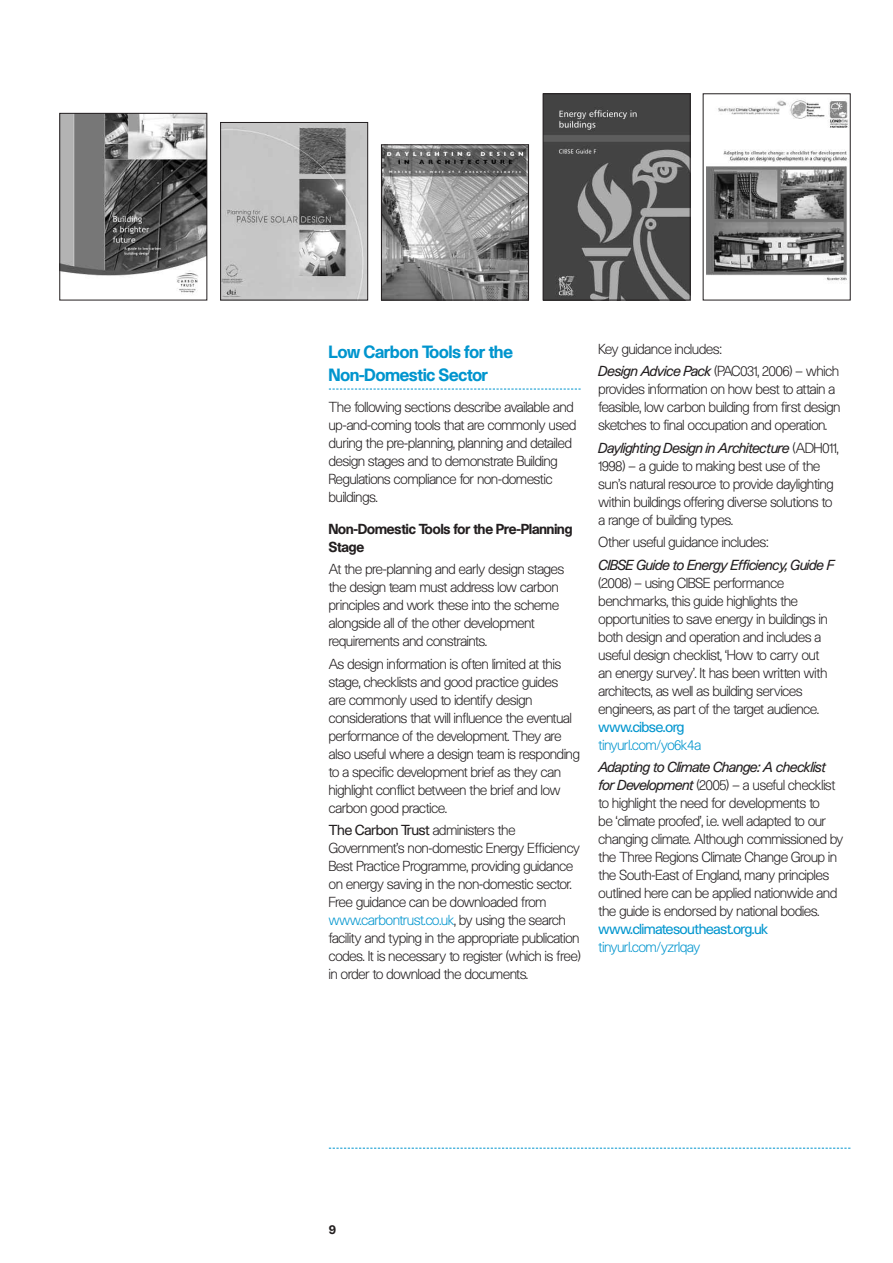
<style>
.page{position:relative;width:893px;height:1263px;background:#fff}
.page>*{position:absolute;margin:0;border:0;box-sizing:border-box;transform-origin:0 0}
.t1{font:500 16.5px/22.5px "Unica SH";color:#0095ce}
.t2{font:300 13.5px/18px "Unica SH";color:#231f20}
.t3{font:500 13.5px/18px "Unica SH";color:#231f20}
.t4{font:13.5px "Unica SH";color:#0095ce}
.t5{font:300 13.5px "Unica SH";color:#0095ce}
.t6{font:italic 13.5px "Unica SH";color:#231f20}
.t7{font:500 12px "Unica SB";color:#231f20}
.s1{font-weight:400}
.s2{color:#0095ce}
.s3{font-weight:400;font-style:italic}
</style>
<div class="page">
<svg style="left:329px;top:389px;width:252px;height:1px"></svg>
<svg style="left:329px;top:1148px;width:521px;height:1px"></svg>
<img style="left:62px;top:115px;width:143px;height:179px">
<div style="left:60px;top:113px;width:147px;height:187px;border:1px solid #231f20"></div>
<img style="left:222px;top:124px;width:144px;height:174px">
<div style="left:220px;top:122px;width:148px;height:178px;border:1px solid #231f20"></div>
<img style="left:383px;top:147px;width:144px;height:151px">
<div style="left:381px;top:145px;width:148px;height:155px;border:1px solid #231f20"></div>
<img style="left:706px;top:99px;width:142px;height:182px">
<img style="left:545px;top:96px;width:143px;height:202px">
<div style="left:543px;top:94px;width:147px;height:206px;border:1px solid #231f20"></div>
<p class="t1" style="left:329px;top:341px;width:186px">Low Carbon Tools for the<br>Non-Domestic Sector</p>
<p class="t2" style="left:329px;top:399px;width:249px">The following sections describe available and up-and-coming tools that are commonly used during the pre-planning, planning and detailed design stages and to demonstrate Building Regulations compliance for non-domestic buildings.</p>
<p class="t3" style="left:329px;top:520px;width:245px">Non-Domestic Tools for the Pre-Planning<br>Stage</p>
<p class="t2" style="left:329px;top:561px;width:237px">At the pre-planning and early design stages the design team must address low carbon principles and work these into the scheme alongside all of the other development requirements and constraints.</p>
<p class="t2" style="left:329px;top:655px;width:252px">As design information is often limited at this stage, checklists and good practice guides<br>are commonly used to identify design considerations that will influence the eventual performance of the development. They are also useful where a design team is responding to a specific development brief as they can highlight conflict between the brief and low carbon good practice.</p>
<p class="t2" style="left:329px;top:822px;width:253px"><span class="s1">The Carbon Trust</span> administers the Government’s non-domestic Energy Efficiency Best Practice Programme, providing guidance on energy saving in the non-domestic sector.<br>Free guidance can be downloaded from <span class="s2">www.carbontrust.co.uk</span>, by using the search facility and typing in the appropriate publication codes. It is necessary to register (which is free) in order to download the documents.</p>
<p class="t2" style="left:599px;top:338px;width:242px;line-height:22.5px">Key guidance includes:<br><span class="s3">Design Advice Pack</span> (PAC031, 2006) – which</p>
<p class="t2" style="left:599px;top:381px;width:243px">provides information on how best to attain a feasible, low carbon building from first design sketches to final occupation and operation.</p>
<p class="t2" style="left:599px;top:439px;width:241px"><span class="s3">Daylighting Design in Architecture</span> (ADH011, 1998) – a guide to making best use of the sun’s natural resource to provide daylighting within buildings offering diverse solutions to a range of building types.</p>
<p class="t2" style="left:599px;top:534px;width:171px">Other useful guidance includes:</p>
<p class="t6" style="left:599px;top:557px;width:237px">CIBSE Guide to Energy Efficiency, Guide F</p>
<p class="t2" style="left:599px;top:574px;width:230px">(2008) – using CIBSE performance benchmarks, this guide highlights the opportunities to save energy in buildings in both design and operation and includes a useful design checklist, ‘How to carry out an energy survey’. It has been written with architects, as well as building services engineers, as part of the target audience.</p>
<p class="t4" style="left:599px;top:719px;width:87px">www.cibse.org</p>
<p class="t5" style="left:599px;top:737px;width:104px">tinyurl.com/yo6k4a</p>
<p class="t2" style="left:599px;top:759px;width:246px"><span class="s3">Adapting to Climate Change: A checklist for Development</span> (2005) – a useful checklist to highlight the need for developments to<br>be ‘climate proofed’, i.e. well adapted to our changing climate. Although commissioned by the Three Regions Climate Change Group in the South-East of England, many principles outlined here can be applied nationwide and the guide is endorsed by national bodies.</p>
<p class="t4" style="left:599px;top:922px;width:171px">www.climatesoutheast.org.uk</p>
<p class="t5" style="left:599px;top:940px;width:103px">tinyurl.com/yzrlqay</p>
<p class="t7" style="left:329px;top:1223px;width:9px">9</p>
</div>
